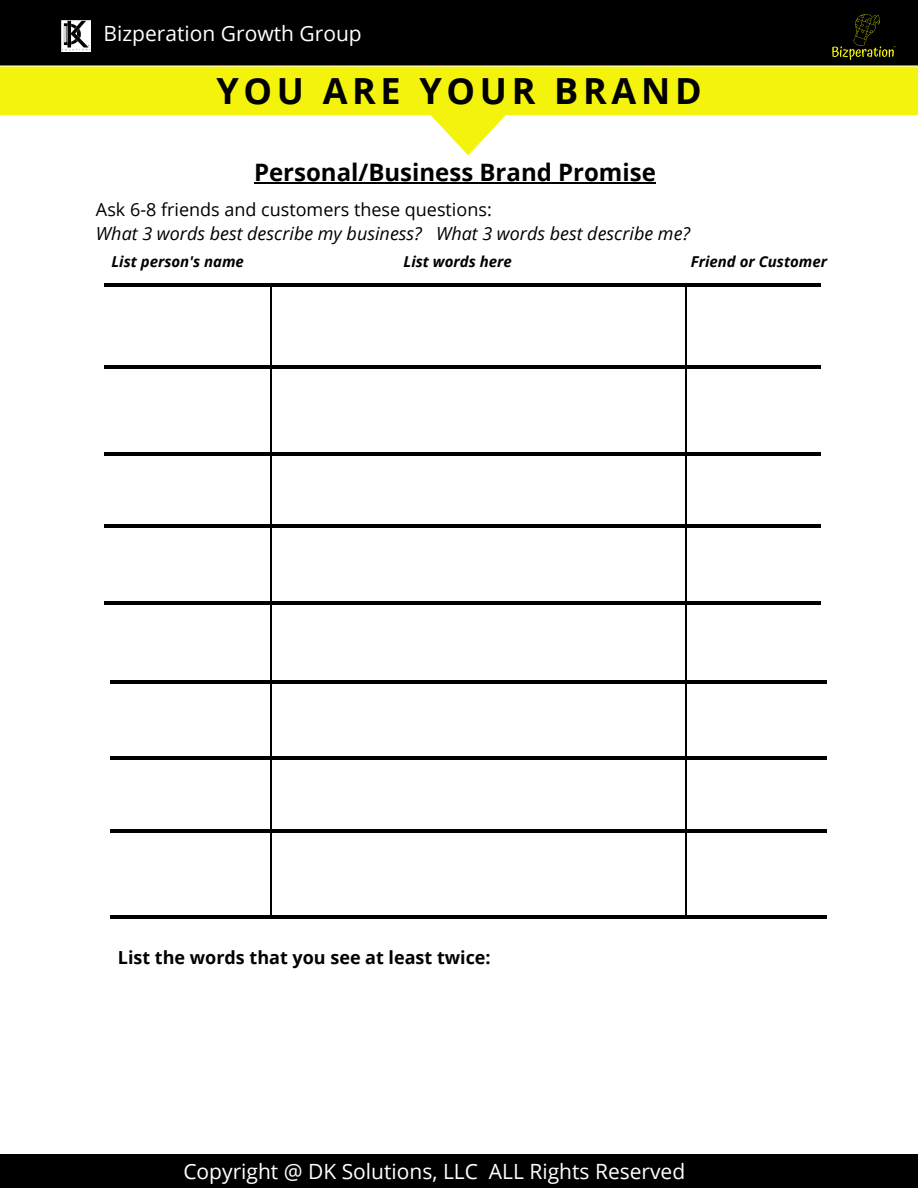
<style>
.page{position:relative;width:918px;height:1188px;background:#fff}
.page>*{position:absolute;margin:0;border:0;box-sizing:border-box;transform-origin:0 0}
.t1{font:700 36px "Open Sans";letter-spacing:.13em;color:#000}
.t2{font:700 24px "Open Sans";color:#000}
.t3{font:21px "Open Sans";color:#fff}
.t4{font:italic 18px "Open Sans";color:#000}
.t5{font:18px "Open Sans";color:#000}
.t6{font:700 18px "Open Sans";color:#000}
.t7{font:italic 700 15px "Open Sans";color:#000}
</style>
<div class="page">
<div style="left:0;top:0;width:918px;height:65px;background:#000"></div>
<div style="left:0;top:1154px;width:918px;height:34px;background:#000"></div>
<img style="left:826px;top:11px;width:74px;height:49px">
<img style="left:62px;top:21px;width:29px;height:30px">
<svg style="left:0;top:67px;width:918px;height:88px;fill:#f4f30c"></svg>
<hr style="left:254px;top:182px;width:402px;height:2px;background:#000">
<hr style="left:105px;top:365px;width:716px;height:4px;background:#000">
<hr style="left:105px;top:525px;width:716px;height:3px;background:#000">
<hr style="left:105px;top:601px;width:716px;height:3px;background:#000">
<hr style="left:110px;top:680px;width:716px;height:3px;background:#000">
<hr style="left:105px;top:284px;width:716px;height:3px;background:#000">
<hr style="left:685px;top:283px;width:1px;height:635px;background:#000">
<hr style="left:110px;top:756px;width:716px;height:3px;background:#000">
<hr style="left:271px;top:285px;width:1px;height:633px;background:#000">
<hr style="left:110px;top:829px;width:716px;height:4px;background:#000">
<hr style="left:105px;top:452px;width:716px;height:4px;background:#000">
<hr style="left:110px;top:915px;width:716px;height:3px;background:#000">
<p class="t3" style="left:104px;top:19px;width:260px">Bizperation Growth Group</p>
<h1 class="t1" style="left:216px;top:66px;width:487px">YOU ARE YOUR BRAND</h1>
<p class="t2" style="left:254px;top:155px;width:403px">Personal/Business Brand Promise</p>
<p class="t5" style="left:96px;top:196px;width:397px">Ask 6-8 friends and customers these questions:</p>
<p class="t4" style="left:96px;top:221px;width:596px">What 3 words best describe my business? What 3 words best describe me?</p>
<p class="t7" style="left:112px;top:251px;width:134px">List person's name</p>
<p class="t7" style="left:404px;top:251px;width:110px">List words here</p>
<p class="t7" style="left:691px;top:251px;width:138px">Friend or Customer</p>
<p class="t6" style="left:118px;top:945px;width:374px">List the words that you see at least twice:</p>
<p class="t3" style="left:183px;top:1157px;width:503px">Copyright @ DK Solutions, LLC ALL Rights Reserved</p>
</div>
